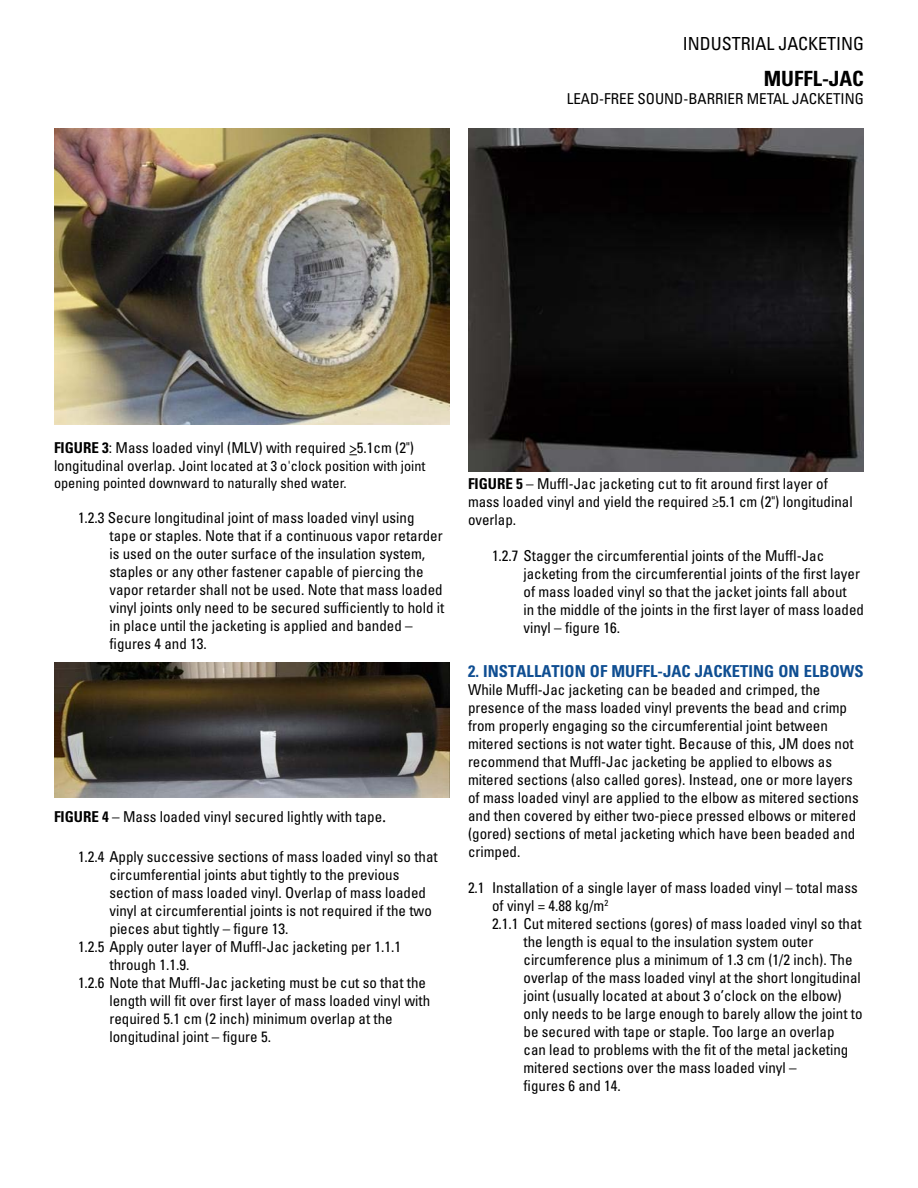
<style>
.page{position:relative;width:918px;height:1188px;background:#fff}
.page>*{position:absolute;margin:0;border:0;box-sizing:border-box;transform-origin:0 0}
.t1{font:700 condensed 21px "Univers LT Std";color:#000}
.t2{font:condensed 18px "Univers LT Std";letter-spacing:-.005em;color:#000}
.t3{font:700 condensed 16.5px "Univers LT Std";letter-spacing:.005em;color:#0f4e92}
.t4{font:condensed 15px/18px "Univers LT Std";color:#000}
.t5{font:condensed 14.25px/17.1px "Univers LT Std";color:#000}
.s1{font-weight:700}
.s2{font-size:15px}
.s3{font-family:"Minion Pro";font-stretch:normal;font-size:18px}
</style>
<div class="page">
<img style="left:54px;top:129px;width:395px;height:295px">
<img style="left:54px;top:662px;width:396px;height:135px">
<img style="left:468px;top:129px;width:396px;height:343px">
<p class="t2" style="left:683px;top:32px;width:183px">INDUSTRIAL JACKETING</p>
<h1 class="t1" style="left:764px;top:65px;width:102px">MUFFL-JAC</h1>
<p class="t4" style="left:567px;top:89px;width:299px">LEAD-FREE SOUND-BARRIER METAL JACKETING</p>
<p class="t4" style="left:54px;top:439px;width:361px"><span class="s1">FIGURE 3</span>: Mass loaded vinyl (MLV) with required &gt;5.1cm (2")</p>
<p class="t5" style="left:54px;top:457px;width:373px"><span class="s2">longitudinal overlap.</span> Joint located at 3 o'clock position with joint opening pointed downward to naturally shed water.</p>
<p class="t4" style="left:110px;top:509px;width:336px;text-indent:-32px">1.2.3 Secure longitudinal joint of mass loaded vinyl using tape or staples. Note that if a continuous vapor retarder is used on the outer surface of the insulation system, staples or any other fastener capable of piercing the vapor retarder shall not be used. Note that mass loaded vinyl joints only need to be secured sufficiently to hold it in place until the jacketing is applied and banded – figures 4 and 13.</p>
<p class="t4" style="left:54px;top:808px;width:334px"><span class="s1">FIGURE 4</span> – Mass loaded vinyl secured lightly with tape<span class="s3">.</span></p>
<p class="t4" style="left:78px;top:847px;width:361px">1.2.4 Apply successive sections of mass loaded vinyl so that</p>
<p class="t4" style="left:110px;top:865px;width:291px">circumferential joints abut tightly to the previous</p>
<p class="t4" style="left:110px;top:883px;width:318px">section of mass loaded vinyl. Overlap of mass loaded</p>
<p class="t4" style="left:110px;top:901px;width:324px">vinyl at circumferential joints is not required if the two</p>
<p class="t4" style="left:110px;top:919px;width:181px">pieces abut tightly – figure 13.</p>
<p class="t4" style="left:78px;top:937px;width:325px">1.2.5 Apply outer layer of Muffl-Jac jacketing per 1.1.1</p>
<p class="t4" style="left:110px;top:955px;width:81px">through 1.1.9.</p>
<p class="t4" style="left:78px;top:973px;width:350px">1.2.6 Note that Muffl-Jac jacketing must be cut so that the</p>
<p class="t4" style="left:110px;top:991px;width:322px">length will fit over first layer of mass loaded vinyl with</p>
<p class="t4" style="left:110px;top:1009px;width:285px">required 5.1 cm (2 inch) minimum overlap at the</p>
<p class="t4" style="left:110px;top:1027px;width:163px">longitudinal joint – figure 5.</p>
<p class="t4" style="left:468px;top:475px;width:386px"><span class="s1">FIGURE 5</span> – Muffl-Jac jacketing cut to fit around first layer of mass loaded vinyl and yield the required ≥5.1 cm (2") longitudinal overlap.</p>
<p class="t4" style="left:524px;top:547px;width:342px;text-indent:-32px">1.2.7 Stagger the circumferential joints of the Muffl-Jac jacketing from the circumferential joints of the first layer of mass loaded vinyl so that the jacket joints fall about<br>in the middle of the joints in the first layer of mass loaded vinyl – figure 16.</p>
<p class="t3" style="left:468px;top:661px;width:397px">2. INSTALLATION OF MUFFL-JAC JACKETING ON ELBOWS</p>
<p class="t4" style="left:468px;top:680px;width:392px">While Muffl-Jac jacketing can be beaded and crimped, the presence of the mass loaded vinyl prevents the bead and crimp from properly engaging so the circumferential joint between mitered sections is not water tight. Because of this, JM does not recommend that Muffl-Jac jacketing be applied to elbows as mitered sections (also called gores). Instead, one or more layers of mass loaded vinyl are applied to the elbow as mitered sections and then covered by either two-piece pressed elbows or mitered (gored) sections of metal jacketing which have been beaded and crimped.</p>
<p class="t4" style="left:468px;top:878px;width:391px">2.1 Installation of a single layer of mass loaded vinyl – total mass</p>
<p class="t4" style="left:492px;top:896px;width:118px">of vinyl = 4.88 kg/m<sup>2</sup></p>
<p class="t4" style="left:492px;top:914px;width:371px">2.1.1 Cut mitered sections (gores) of mass loaded vinyl so that</p>
<p class="t4" style="left:524px;top:932px;width:291px">the length is equal to the insulation system outer</p>
<p class="t4" style="left:524px;top:950px;width:331px">circumference plus a minimum of 1.3 cm (1/2 inch). The</p>
<p class="t4" style="left:524px;top:968px;width:339px">overlap of the mass loaded vinyl at the short longitudinal</p>
<p class="t4" style="left:524px;top:986px;width:320px">joint (usually located at about 3 o’clock on the elbow)</p>
<p class="t4" style="left:524px;top:1004px;width:341px">only needs to be large enough to barely allow the joint to</p>
<p class="t4" style="left:524px;top:1022px;width:313px">be secured with tape or staple. Too large an overlap</p>
<p class="t4" style="left:524px;top:1040px;width:326px">can lead to problems with the fit of the metal jacketing</p>
<p class="t4" style="left:524px;top:1058px;width:275px">mitered sections over the mass loaded vinyl –</p>
<p class="t4" style="left:524px;top:1076px;width:99px">figures 6 and 14.</p>
</div>
